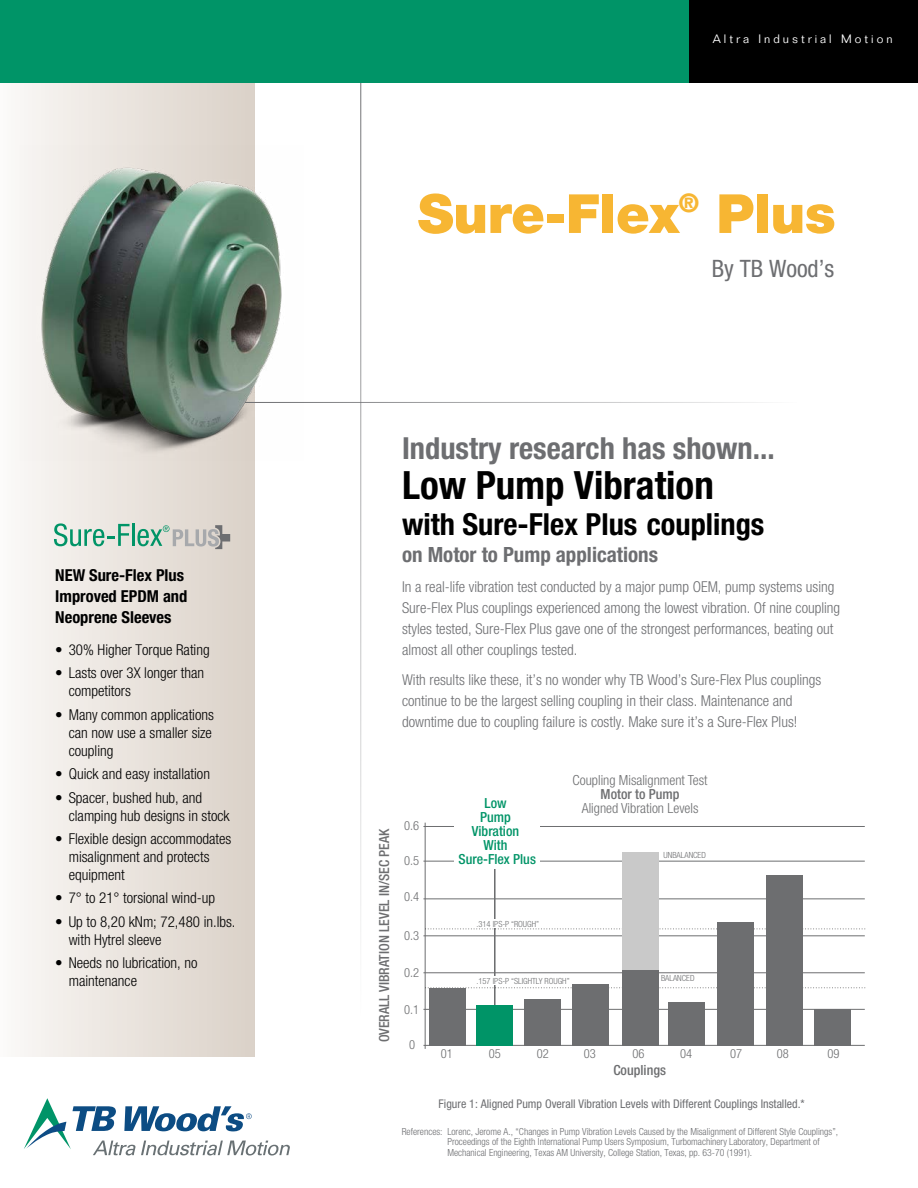
<style>
.page{position:relative;width:918px;height:1188px;background:#fff}
.page>*{position:absolute;margin:0;border:0;box-sizing:border-box;transform-origin:0 0}
.t1{font:900 54px "Helvetica Neue LT Std";letter-spacing:-.01em;color:#f7b633}
.t2{font:700 condensed 39px "Helvetica Neue LT Std";color:#000}
.t3{font:700 condensed 30.45px "Helvetica Neue LT Std";color:#6d6e71}
.t4{font:700 condensed 30.45px "Helvetica Neue LT Std";color:#000}
.t5{font:condensed 24px "Helvetica Neue LT Std";color:#6d6e71}
.t6{font:700 condensed 21px "Helvetica Neue LT Std";color:#6d6e71}
.t7{font:700 condensed 16.5px/21px "Helvetica Neue LT Std";color:#000}
.t8{font:300 condensed 15px/21px "Helvetica Neue LT Std";color:#6d6e71}
.t9{font:300 condensed 15px/18px "Helvetica Neue LT Std";color:#000}
.t10{font:300 condensed 13.95px/13.8px "Helvetica Neue LT Std";color:#6d6e70;text-align:center}
.t11{font:500 condensed 13.95px "Helvetica Neue LT Std";color:#6d6e70}
.t12{font:500 condensed 13.95px/13.8px "Helvetica Neue LT Std";color:#009467;text-align:center}
.t13{font:300 condensed 12.6px "Helvetica Neue LT Std";color:#6d6e70}
.t14{font:condensed 12px "Helvetica Neue LT Std";color:#6d6e71}
.t15{font:300 12px "Folio Std";letter-spacing:.25em;color:#fff}
.t16{font:300 condensed 9.75px/10.5px "Helvetica Neue LT Std";color:#6d6e71}
.t17{font:300 condensed 8.4px "Helvetica Neue LT Std";color:#6d6e70}
.s1{font-weight:500}
</style>
<div class="page">
<hr style="left:360px;top:72px;width:1px;height:944px;background:#6d6e71">
<div style="left:0;top:82px;width:254px;height:975px;background:linear-gradient(to right,#fbf9f7,#dad1c7)"></div>
<div style="left:0;top:0;width:918px;height:82px;background:#009467"></div>
<div style="left:689px;top:0;width:229px;height:82px;background:#000"></div>
<hr style="left:245px;top:402px;width:552px;height:1px;background:#6d6e71">
<img style="left:20px;top:146px;width:284px;height:314px">
<hr style="left:425px;top:823px;width:1px;height:226px;background:#6d6e70">
<hr style="left:494px;top:869px;width:2px;height:173px;background:#6d6e70">
<hr style="left:423px;top:826px;width:442px;height:1px;background:#6d6e70">
<hr style="left:423px;top:861px;width:442px;height:1px;background:#6d6e70">
<hr style="left:423px;top:898px;width:442px;height:1px;background:#6d6e70">
<hr style="left:423px;top:935px;width:442px;height:1px;background:#6d6e70">
<svg style="left:427px;top:928px;width:438px;height:1px"></svg>
<svg style="left:427px;top:987px;width:438px;height:1px"></svg>
<hr style="left:423px;top:972px;width:442px;height:1px;background:#6d6e70">
<hr style="left:423px;top:1009px;width:442px;height:1px;background:#6d6e70">
<hr style="left:423px;top:1045px;width:442px;height:1px;background:#6d6e70">
<div style="left:429px;top:988px;width:37px;height:58px;background:#6d6e70"></div>
<div style="left:524px;top:999px;width:37px;height:47px;background:#6d6e70"></div>
<div style="left:573px;top:984px;width:36px;height:62px;background:#6d6e70"></div>
<div style="left:622px;top:970px;width:36px;height:76px;background:#6d6e70"></div>
<div style="left:668px;top:1002px;width:37px;height:44px;background:#6d6e70"></div>
<div style="left:718px;top:923px;width:36px;height:123px;background:#6d6e70"></div>
<div style="left:766px;top:875px;width:37px;height:171px;background:#6d6e70"></div>
<div style="left:814px;top:1009px;width:37px;height:37px;background:#6d6e70"></div>
<div style="left:622px;top:853px;width:36px;height:117px;background:#c9c9c9"></div>
<div style="left:476px;top:1005px;width:37px;height:41px;background:#009467"></div>
<div style="left:476px;top:976px;width:31px;height:9px;background:#fff"></div>
<div style="left:480px;top:919px;width:30px;height:9px;background:#fff"></div>
<div style="left:454px;top:807px;width:86px;height:62px;background:#fff"></div>
<svg style="left:54px;top:523px;width:76px;height:23px;background:#a9d0bf"></svg>
<hr style="left:132px;top:524px;width:2px;height:22px;background:#009467">
<svg style="left:137px;top:525px;width:93px;height:24px;background:#bbc4bc"></svg>
<svg style="left:24px;top:1098px;width:266px;height:58px"></svg>
<p class="t7" style="left:55px;top:565px;width:134px">NEW Sure-Flex Plus<br>Improved EPDM and<br>Neoprene Sleeves</p>
<p class="t9" style="left:55px;top:641px;width:156px">• 30% Higher Torque Rating</p>
<p class="t9" style="left:69px;top:664px;width:137px;text-indent:-14px">• Lasts over 3X longer than competitors</p>
<p class="t9" style="left:69px;top:705px;width:147px;text-indent:-14px">• Many common applications can now use a smaller size coupling</p>
<p class="t9" style="left:55px;top:765px;width:156px">• Quick and easy installation</p>
<p class="t9" style="left:69px;top:788px;width:162px;text-indent:-14px">• Spacer, bushed hub, and clamping hub designs in stock</p>
<p class="t9" style="left:69px;top:830px;width:164px;text-indent:-14px">• Flexible design accommodates misalignment and protects equipment</p>
<p class="t9" style="left:55px;top:889px;width:161px">• 7° to 21° torsional wind-up</p>
<p class="t9" style="left:69px;top:912px;width:168px;text-indent:-14px">• Up to 8,20 kNm; 72,480 in.lbs. with Hytrel sleeve</p>
<p class="t9" style="left:69px;top:954px;width:130px;text-indent:-14px">• Needs no lubrication, no maintenance</p>
<p class="t15" style="left:713px;top:32px;width:181px">Altra Industrial Motion</p>
<p class="t1" style="left:418px;top:181px;width:420px">Sure-Flex<sup>®</sup> Plus</p>
<p class="t5" style="left:712px;top:255px;width:124px">By TB Wood’s</p>
<p class="t3" style="left:402px;top:430px;width:374px">Industry research has shown...</p>
<p class="t2" style="left:402px;top:462px;width:313px">Low Pump Vibration</p>
<p class="t4" style="left:402px;top:506px;width:364px">with Sure-Flex Plus couplings</p>
<p class="t6" style="left:402px;top:542px;width:257px">on Motor to Pump applications</p>
<p class="t8" style="left:402px;top:576px;width:440px">In a real-life vibration test conducted by a major pump OEM, pump systems using Sure-Flex Plus couplings experienced among the lowest vibration. Of nine coupling styles tested, Sure-Flex Plus gave one of the strongest performances, beating out almost all other couplings tested.</p>
<p class="t8" style="left:402px;top:669px;width:421px">With results like these, it’s no wonder why TB Wood’s Sure-Flex Plus couplings continue to be the largest selling coupling in their class. Maintenance and downtime due to coupling failure is costly. Make sure it’s a Sure-Flex Plus!</p>
<p class="t11" style="left:376px;top:1042px;width:216px;rotate:-90deg">OVERALL VIBRATION LEVEL IN/SEC PEAK</p>
<p class="t13" style="left:404px;top:819px;width:17px">0.6</p>
<p class="t13" style="left:404px;top:853px;width:17px">0.5</p>
<p class="t13" style="left:404px;top:890px;width:17px">0.4</p>
<p class="t13" style="left:404px;top:928px;width:17px">0.3</p>
<p class="t13" style="left:404px;top:965px;width:17px">0.2</p>
<p class="t13" style="left:404px;top:1002px;width:17px">0.1</p>
<p class="t13" style="left:409px;top:1037px;width:8px">0</p>
<p class="t12" style="left:458px;top:796px;width:79px">Low<br>Pump<br>Vibration<br>With<br>Sure-Flex Plus</p>
<p class="t17" style="left:476px;top:919px;width:64px">.314 IPS-P “ROUGH”</p>
<p class="t10" style="left:573px;top:773px;width:137px">Coupling Misalignment Test<br><span class="s1">Motor to Pump<br></span>Aligned Vibration Levels</p>
<p class="t17" style="left:664px;top:850px;width:44px">UNBALANCED</p>
<p class="t17" style="left:476px;top:976px;width:95px">.157 IPS-P “SLIGHTLY ROUGH”</p>
<p class="t17" style="left:661px;top:974px;width:35px">BALANCED</p>
<p class="t13" style="left:441px;top:1046px;width:14px">01</p>
<p class="t13" style="left:489px;top:1046px;width:14px">05</p>
<p class="t13" style="left:537px;top:1046px;width:14px">02</p>
<p class="t13" style="left:584px;top:1046px;width:14px">03</p>
<p class="t13" style="left:632px;top:1046px;width:14px">06</p>
<p class="t13" style="left:680px;top:1046px;width:14px">04</p>
<p class="t13" style="left:730px;top:1046px;width:14px">07</p>
<p class="t13" style="left:777px;top:1046px;width:14px">08</p>
<p class="t13" style="left:828px;top:1046px;width:14px">09</p>
<p class="t11" style="left:613px;top:1061px;width:54px">Couplings</p>
<p class="t14" style="left:439px;top:1096px;width:368px">Figure 1: Aligned Pump Overall Vibration Levels with Different Couplings Installed.*</p>
<p class="t16" style="left:447px;top:1126px;width:392px;text-indent:-46px">References: Lorenc, Jerome A., “Changes in Pump Vibration Levels Caused by the Misalignment of Different Style Couplings”,<br>Proceedings of the Eighth International Pump Users Symposium, Turbomachinery Laboratory, Department of<br>Mechanical Engineering, Texas AM University, College Station, Texas, pp. 63-70 (1991).</p>
</div>
